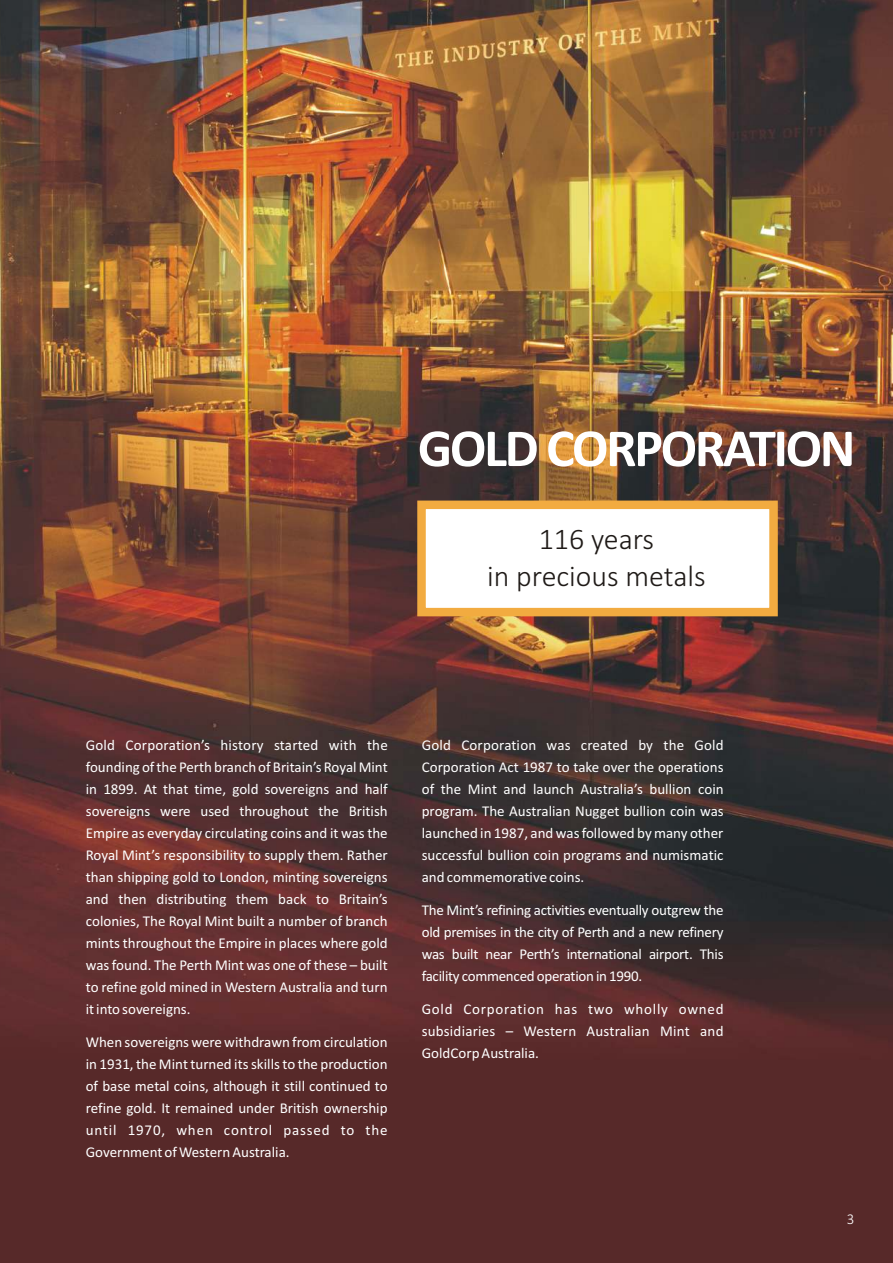
<style>
.page{position:relative;width:893px;height:1263px;background:#fff}
.page>*{position:absolute;margin:0;border:0;box-sizing:border-box;transform-origin:0 0}
.t1{font:700 54px "Calibri";letter-spacing:-.045em;color:#fff}
.t2{font:300 30px/36.6px "Calibri";color:#1f1a17;text-align:center}
.t3{font:15px/21.9px "Calibri";color:#fff}
.t4{font:15px "Calibri";letter-spacing:-.02em;color:#fff}
.t5{font:15px/21.9px "Calibri";letter-spacing:.02em;color:#fff}
.t6{font:300 15px "Calibri";color:#fff}
</style>
<div class="page">
<img style="left:0;top:0;width:893px;height:1263px">
<div style="left:417px;top:500px;width:361px;height:116px;background:#fff;border:9px solid #f2ab40"></div>
<h1 class="t1" style="left:418px;top:425px;width:439px">GOLD CORPORATION</h1>
<h2 class="t2" style="left:487px;top:523px;width:220px">116 years<br>in precious metals</h2>
<p class="t3" style="left:86px;top:735px;width:303px">Gold Corporation’s history started with the</p>
<p class="t3" style="left:422px;top:735px;width:303px">Gold Corporation was created by the Gold</p>
<p class="t3" style="left:86px;top:757px;width:304px">founding of the Perth branch of Britain’s Royal Mint</p>
<p class="t3" style="left:422px;top:757px;width:303px">Corporation Act 1987 to take over the operations</p>
<p class="t3" style="left:86px;top:779px;width:303px">in 1899. At that time, gold sovereigns and half</p>
<p class="t3" style="left:422px;top:779px;width:303px">of the Mint and launch Australia’s bullion coin</p>
<p class="t3" style="left:86px;top:801px;width:303px">sovereigns were used throughout the British</p>
<p class="t3" style="left:422px;top:801px;width:303px">program. The Australian Nugget bullion coin was</p>
<p class="t3" style="left:86px;top:823px;width:303px">Empire as everyday circulating coins and it was the</p>
<p class="t3" style="left:422px;top:823px;width:303px">launched in 1987, and was followed by many other</p>
<p class="t3" style="left:86px;top:845px;width:304px">Royal Mint’s responsibility to supply them. Rather</p>
<p class="t3" style="left:422px;top:845px;width:303px">successful bullion coin programs and numismatic</p>
<p class="t3" style="left:86px;top:867px;width:303px">than shipping gold to London, minting sovereigns</p>
<p class="t3" style="left:422px;top:867px;width:164px">and commemorative coins.</p>
<p class="t3" style="left:86px;top:889px;width:303px">and then distributing them back to Britain’s</p>
<p class="t4" style="left:422px;top:904px;width:303px">The Mint’s refining activities eventually outgrew the</p>
<p class="t3" style="left:86px;top:911px;width:303px">colonies, The Royal Mint built a number of branch</p>
<p class="t4" style="left:422px;top:926px;width:303px">old premises in the city of Perth and a new refinery</p>
<p class="t3" style="left:86px;top:933px;width:303px">mints throughout the Empire in places where gold</p>
<p class="t4" style="left:422px;top:948px;width:303px">was built near Perth’s international airport. This</p>
<p class="t3" style="left:86px;top:955px;width:303px">was found. The Perth Mint was one of these – built</p>
<p class="t4" style="left:422px;top:970px;width:222px">facility commenced operation in 1990.</p>
<p class="t3" style="left:86px;top:977px;width:303px">to refine gold mined in Western Australia and turn it into sovereigns.</p>
<p class="t5" style="left:422px;top:999px;width:303px">Gold Corporation has two wholly owned subsidiaries – Western Australian Mint and</p>
<p class="t3" style="left:86px;top:1032px;width:303px">When sovereigns were withdrawn from circulation</p>
<p class="t3" style="left:422px;top:1043px;width:119px">GoldCorp Australia.</p>
<p class="t3" style="left:86px;top:1054px;width:304px;text-align:justify">in 1931, the Mint turned its skills to the production of base metal coins, although it still continued to refine gold. It remained under British ownership until 1970, when control passed to the Government of Western Australia.</p>
<p class="t6" style="left:847px;top:1212px;width:9px">3</p>
</div>
